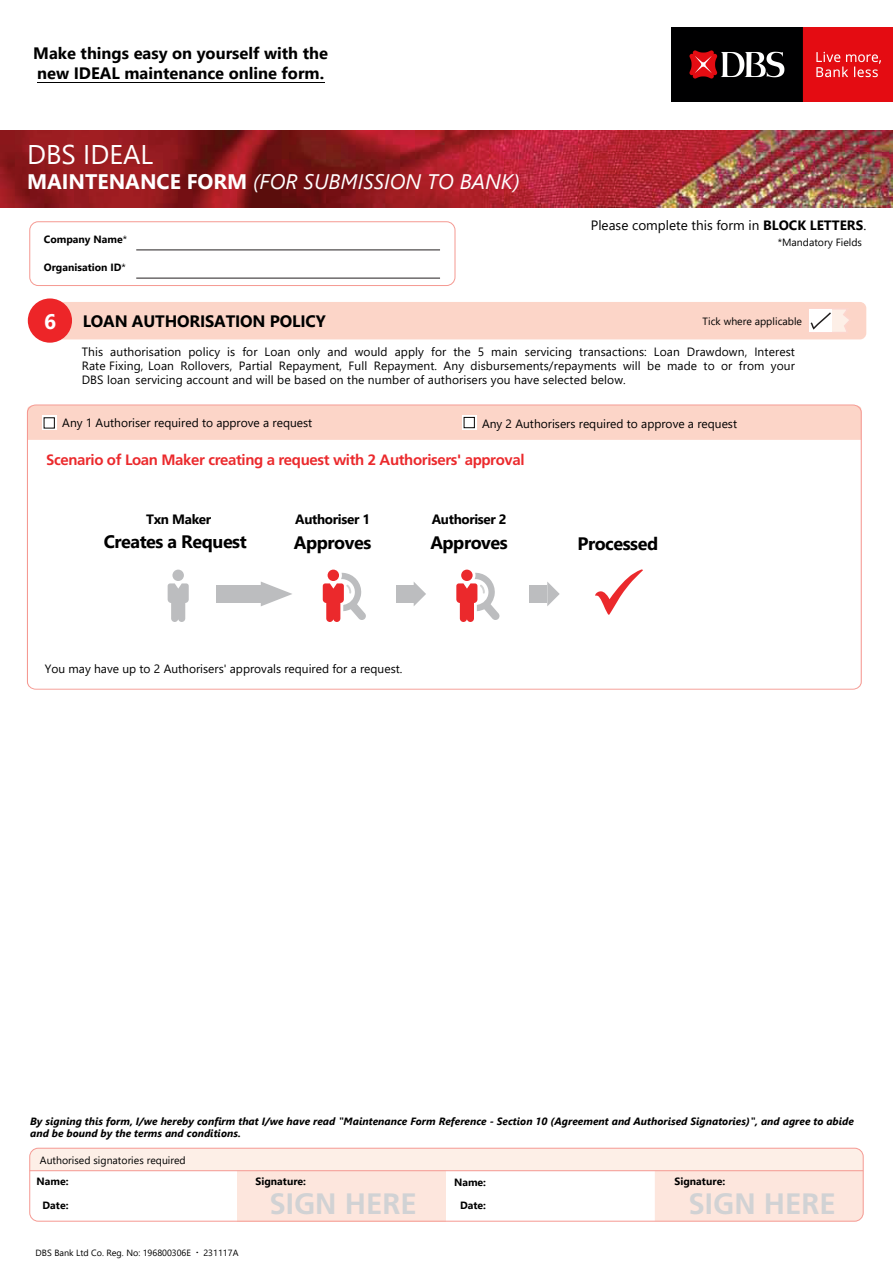
<style>
.page{position:relative;width:893px;height:1263px;background:#fff}
.page>*{position:absolute;margin:0;border:0;box-sizing:border-box;transform-origin:0 0}
.t1{font:700 29.55px "Frutiger LT Std";color:#d1d2d4}
.t2{font:27px "Segoe UI";color:#fff}
.t3{font:italic 21px "Segoe UI";color:#fff}
.t4{font:700 21px "Segoe UI";color:#fff}
.t5{font:700 18px "Segoe UI";letter-spacing:-.025em;color:#000}
.t6{font:700 16.5px/19.8px "Segoe UI";color:#000}
.t7{font:700 15px "Frutiger LT Std";letter-spacing:-.025em;color:#eb292c}
.t8{font:13.5px "Segoe UI";color:#000}
.t9{font:700 13.5px "Segoe UI";letter-spacing:-.025em;color:#000}
.t10{font:12px/14.1px "Segoe UI";color:#000;text-align:justify}
.t11{font:italic 700 10.5px/12.6px "Segoe UI";letter-spacing:.005em;color:#000}
.t12{font:700 10.5px "Segoe UI";color:#000}
.t13{font:10.5px "Segoe UI";color:#000}
.t14{font:9px "Segoe UI";color:#000}
.s1{font-weight:700;font-style:normal}
.s2{font-weight:400}
.s3{font-weight:700}
</style>
<div class="page">
<div style="left:57px;top:302px;width:809px;height:37px;background:#fcd5c8;border-radius:6px"></div>
<div style="left:28px;top:298px;width:44px;height:45px;background:#ed2528;border-radius:50%"></div>
<svg style="left:809px;top:309px;width:40px;height:23px"></svg>
<svg style="left:27px;top:404px;width:835px;height:286px"></svg>
<svg style="left:323px;top:573px;width:43px;height:49px"></svg>
<div style="left:328px;top:570px;width:11px;height:11px;background:#eb292c;border-radius:50%"></div>
<svg style="left:456px;top:573px;width:44px;height:49px"></svg>
<div style="left:461px;top:570px;width:12px;height:11px;background:#eb292c;border-radius:50%"></div>
<div style="left:396px;top:585px;width:18px;height:18px;background:#bcbdbf"></div>
<svg style="left:414px;top:581px;width:12px;height:25px"></svg>
<div style="left:216px;top:585px;width:45px;height:18px;background:#bcbdbf"></div>
<svg style="left:261px;top:581px;width:32px;height:25px"></svg>
<div style="left:530px;top:585px;width:17px;height:18px;background:#bcbdbf"></div>
<svg style="left:547px;top:581px;width:13px;height:25px"></svg>
<svg style="left:595px;top:569px;width:48px;height:46px"></svg>
<svg style="left:168px;top:583px;width:21px;height:39px"></svg>
<div style="left:172px;top:570px;width:12px;height:11px;background:#bcbdbf;border-radius:50%"></div>
<svg style="left:42px;top:416px;width:14px;height:14px"></svg>
<div style="left:44px;top:418px;width:10px;height:10px;background:#fff"></div>
<div style="left:44px;top:417px;width:11px;height:12px;border:1px solid #060605"></div>
<svg style="left:462px;top:415px;width:14px;height:15px"></svg>
<div style="left:464px;top:417px;width:10px;height:11px;background:#fff"></div>
<div style="left:464px;top:417px;width:11px;height:11px;border:1px solid #060605"></div>
<svg style="left:30px;top:1148px;width:833px;height:73px"></svg>
<div style="left:29px;top:1148px;width:835px;height:73px;border:1px solid #f59992;border-radius:9px"></div>
<hr style="left:30px;top:1170px;width:833px;height:1px;background:#f59992">
<img style="left:672px;top:28px;width:221px;height:73px">
<img style="left:0;top:131px;width:893px;height:76px">
<div style="left:29px;top:221px;width:426px;height:65px;border:1px solid #f59992;border-radius:9px"></div>
<hr style="left:136px;top:250px;width:304px;height:1px;background:#231f20">
<hr style="left:136px;top:278px;width:304px;height:1px;background:#231f20">
<hr style="left:37px;top:82px;width:287px;height:1px;background:#000">
<h3 class="t6" style="left:33px;top:42px;width:296px">Make things easy on yourself with the new IDEAL maintenance online form.</h3>
<h2 class="t2" style="left:27px;top:129px;width:128px">DBS IDEAL</h2>
<h3 class="t3" style="left:27px;top:162px;width:494px"><span class="s1">MAINTENANCE FORM</span> (FOR SUBMISSION TO BANK)</h3>
<p class="t12" style="left:44px;top:229px;width:85px">Company Name<span class="s2">*</span></p>
<p class="t12" style="left:44px;top:257px;width:84px">Organisation ID<span class="s2">*</span></p>
<h3 class="t4" style="left:44px;top:301px;width:14px">6</h3>
<h3 class="t6" style="left:83px;top:310px;width:244px">LOAN AUTHORISATION POLICY</h3>
<p class="t8" style="left:591px;top:212px;width:277px">Please complete this form in <span class="s3">BLOCK LETTERS</span>.</p>
<p class="t13" style="left:778px;top:233px;width:86px">*Mandatory Fields</p>
<p class="t13" style="left:703px;top:312px;width:101px">Tick where applicable</p>
<p class="t10" style="left:82px;top:343px;width:715px">This authorisation policy is for Loan only and would apply for the 5 main servicing transactions: Loan Drawdown, Interest Rate Fixing, Loan Rollovers, Partial Repayment, Full Repayment. Any disbursements/repayments will be made to or from your DBS loan servicing account and will be based on the number of authorisers you have selected below.</p>
<p class="t10" style="left:62px;top:414px;width:252px">Any 1 Authoriser required to approve a request</p>
<p class="t10" style="left:482px;top:415px;width:257px">Any 2 Authorisers required to approve a request</p>
<p class="t7" style="left:46px;top:451px;width:480px">Scenario of Loan Maker creating a request with 2 Authorisers' approval</p>
<p class="t9" style="left:146px;top:506px;width:66px">Txn Maker</p>
<h3 class="t5" style="left:104px;top:525px;width:145px">Creates a Request</h3>
<p class="t9" style="left:295px;top:507px;width:76px">Authoriser 1</p>
<h3 class="t5" style="left:294px;top:525px;width:79px">Approves</h3>
<p class="t9" style="left:432px;top:507px;width:76px">Authoriser 2</p>
<h3 class="t5" style="left:430px;top:525px;width:79px">Approves</h3>
<h3 class="t5" style="left:577px;top:527px;width:82px">Processed</h3>
<p class="t10" style="left:45px;top:661px;width:359px">You may have up to 2 Authorisers' approvals required for a request.</p>
<p class="t11" style="left:30px;top:1113px;width:825px">By signing this form, I/we hereby confirm that I/we have read "Maintenance Form Reference - Section 10 (Agreement and Authorised Signatories)", and agree to abide and be bound by the terms and conditions.</p>
<p class="t13" style="left:40px;top:1150px;width:147px">Authorised signatories required</p>
<p class="t12" style="left:37px;top:1171px;width:34px">Name:</p>
<p class="t12" style="left:43px;top:1195px;width:27px">Date:</p>
<p class="t12" style="left:256px;top:1171px;width:52px">Signature:</p>
<p class="t12" style="left:454px;top:1172px;width:34px">Name:</p>
<p class="t12" style="left:460px;top:1195px;width:28px">Date:</p>
<p class="t12" style="left:675px;top:1171px;width:52px">Signature:</p>
<h1 class="t1" style="left:269px;top:1186px;width:149px">SIGN HERE</h1>
<h1 class="t1" style="left:688px;top:1186px;width:149px">SIGN HERE</h1>
<p class="t14" style="left:35px;top:1244px;width:205px">DBS Bank Ltd Co. Reg. No: 196800306E <sup>.</sup> 231117A</p>
</div>
